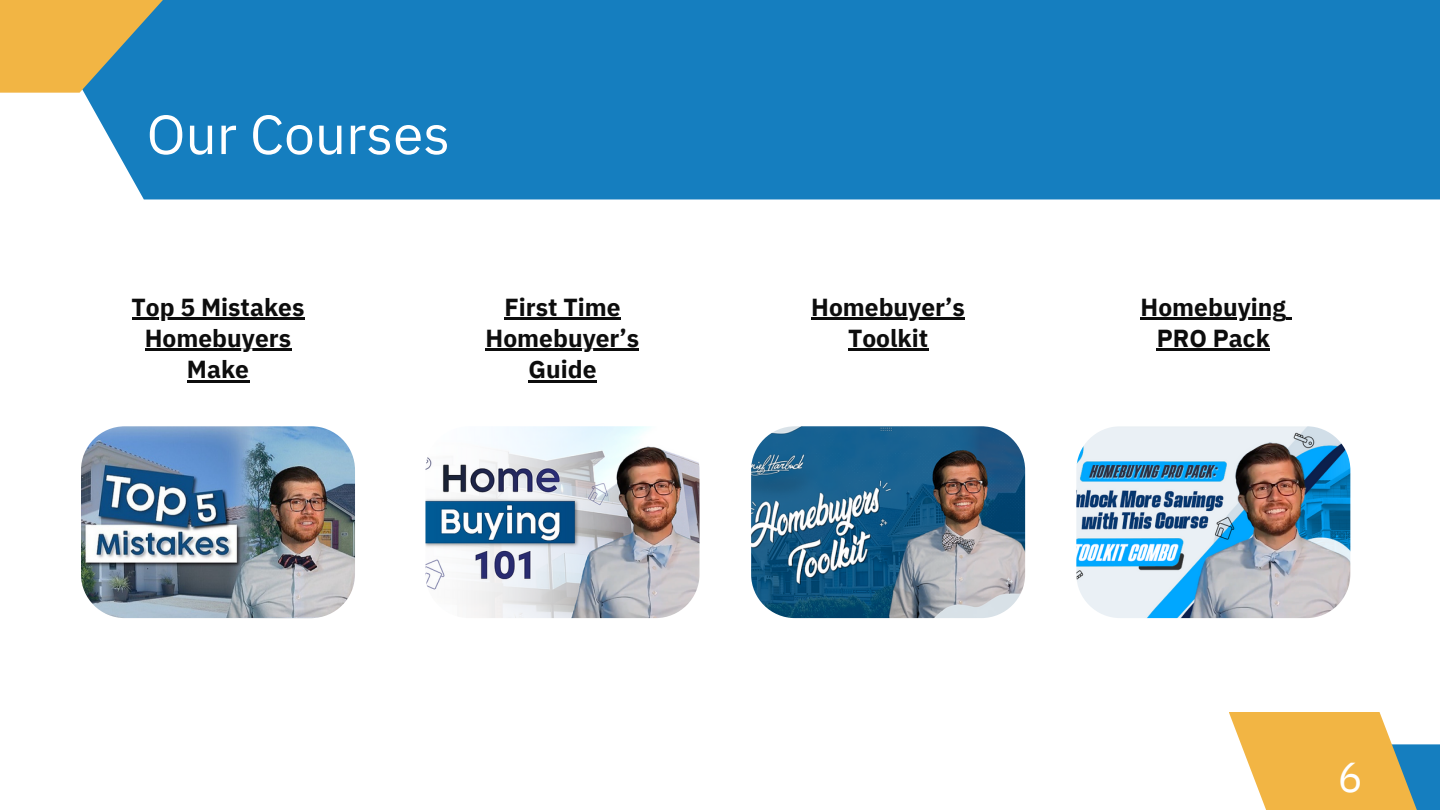
<style>
.page{position:relative;width:1440px;height:810px;background:#fff}
.page>*{position:absolute;margin:0;border:0;box-sizing:border-box;transform-origin:0 0}
.t1{font:55px "IBM Plex Sans";color:#fff}
.t2{font:41.7px "IBM Plex Sans";color:#fff}
.t3{font:700 24.6px/31.3px "IBM Plex Sans";color:#0d0d0d;text-align:center}
</style>
<div class="page">
<div style="left:84px;top:0;width:1356px;height:199px;background:#157ebf"></div>
<svg style="left:0;top:0;width:163px;height:93px;background:#b9a763"></svg>
<div style="left:1291px;top:744px;width:149px;height:66px;background:#157ebf"></div>
<svg style="left:1229px;top:712px;width:196px;height:98px"></svg>
<hr style="left:132px;top:317px;width:172px;height:3px;background:#0d0d0d">
<hr style="left:145px;top:349px;width:146px;height:2px;background:#0d0d0d">
<hr style="left:187px;top:380px;width:62px;height:2px;background:#0d0d0d">
<hr style="left:504px;top:317px;width:117px;height:3px;background:#0d0d0d">
<hr style="left:486px;top:349px;width:153px;height:2px;background:#0d0d0d">
<hr style="left:528px;top:380px;width:69px;height:2px;background:#0d0d0d">
<hr style="left:811px;top:317px;width:154px;height:3px;background:#0d0d0d">
<hr style="left:848px;top:349px;width:80px;height:2px;background:#0d0d0d">
<hr style="left:1141px;top:317px;width:145px;height:3px;background:#0d0d0d">
<svg style="left:1286px;top:317px;width:6px;height:3px"></svg>
<hr style="left:1157px;top:349px;width:113px;height:2px;background:#0d0d0d">
<img style="left:81px;top:426px;width:274px;height:192px;border-radius:44px">
<img style="left:751px;top:426px;width:274px;height:192px;border-radius:44px">
<img style="left:425px;top:426px;width:275px;height:192px;border-radius:44px">
<img style="left:1076px;top:426px;width:274px;height:192px;border-radius:44px">
<p class="t1" style="left:147px;top:98px;width:305px">Our Courses</p>
<p class="t3" style="left:132px;top:291px;width:174px">Top 5 Mistakes<br>Homebuyers<br>Make</p>
<p class="t3" style="left:486px;top:291px;width:155px">First Time<br>Homebuyer’s<br>Guide</p>
<p class="t3" style="left:811px;top:291px;width:155px">Homebuyer’s<br>Toolkit</p>
<p class="t3" style="left:1141px;top:291px;width:147px">Homebuying</p>
<p class="t3" style="left:1157px;top:322px;width:115px">PRO Pack</p>
<p class="t2" style="left:1338px;top:749px;width:26px">6</p>
</div>
